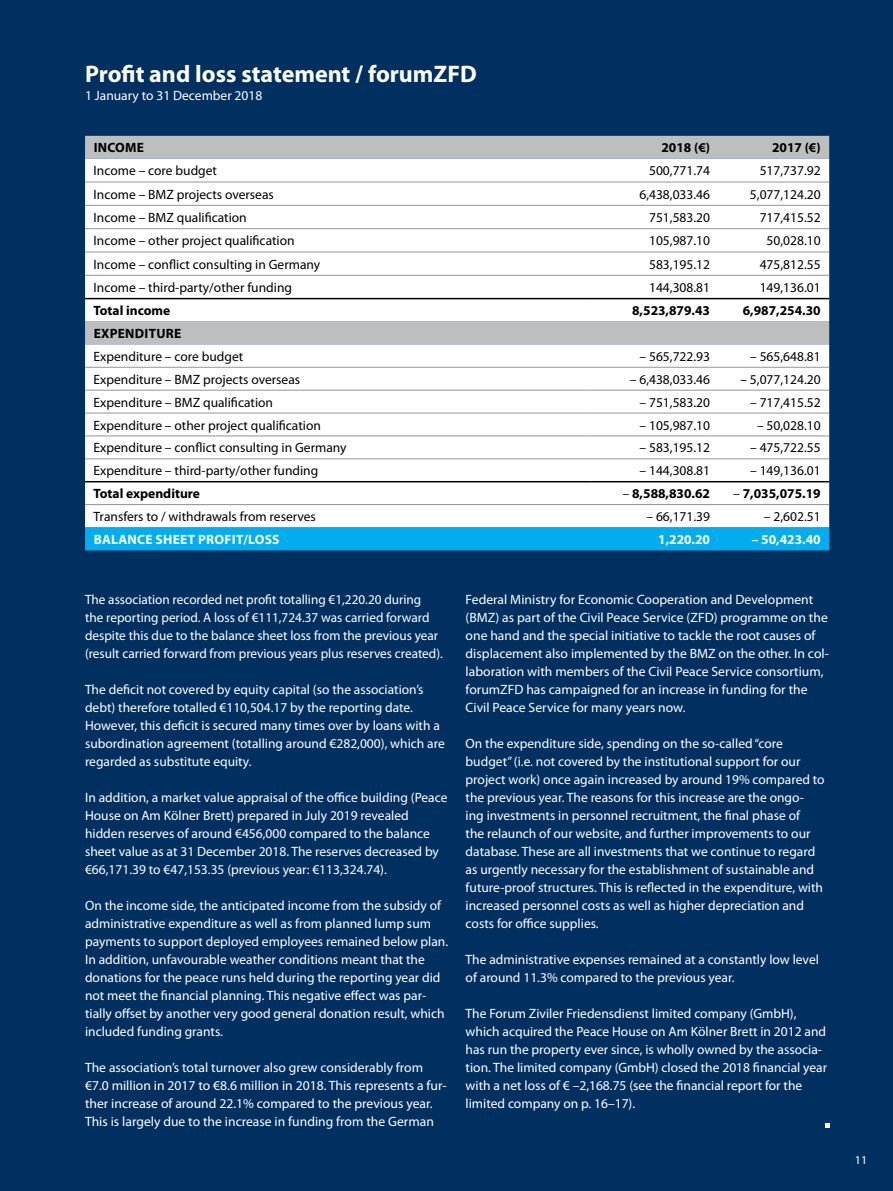
<style>
.page{position:relative;width:893px;height:1191px;background:#00305f}
.page>*{position:absolute;margin:0;border:0;box-sizing:border-box;transform-origin:0 0}
.t1{font:700 24px "Myriad Pro";color:#fff}
.t2{font:13.5px/18px "Myriad Pro";color:#fff}
.t3{font:13.5px "Myriad Pro";color:#000}
.t4{font:700 13.5px "Myriad Pro";color:#000}
.t5{font:700 13.5px "Myriad Pro";color:#fff}
.t6{font:12px "Myriad Pro";color:#fff}
.s1{font-weight:400}
</style>
<div class="page">
<div style="left:85px;top:136px;width:744px;height:23px;background:#bcbec0"></div>
<div style="left:85px;top:159px;width:744px;height:368px;background:#fff"></div>
<svg style="left:85px;top:299px;width:744px;height:205px;background:#f4f5f5"></svg>
<div style="left:85px;top:527px;width:744px;height:23px;background:#00aeef"></div>
<hr style="left:85px;top:182px;width:506px;height:1px;background:#939598">
<hr style="left:591px;top:182px;width:119px;height:1px;background:#939598">
<hr style="left:710px;top:182px;width:119px;height:1px;background:#939598">
<hr style="left:85px;top:205px;width:506px;height:1px;background:#939598">
<hr style="left:591px;top:205px;width:119px;height:1px;background:#939598">
<hr style="left:710px;top:205px;width:119px;height:1px;background:#939598">
<hr style="left:85px;top:228px;width:506px;height:1px;background:#939598">
<hr style="left:591px;top:228px;width:119px;height:1px;background:#939598">
<hr style="left:710px;top:228px;width:119px;height:1px;background:#939598">
<hr style="left:85px;top:252px;width:506px;height:1px;background:#939598">
<hr style="left:591px;top:252px;width:119px;height:1px;background:#939598">
<hr style="left:710px;top:252px;width:119px;height:1px;background:#939598">
<hr style="left:85px;top:275px;width:506px;height:1px;background:#939598">
<hr style="left:591px;top:275px;width:119px;height:1px;background:#939598">
<hr style="left:710px;top:275px;width:119px;height:1px;background:#939598">
<hr style="left:85px;top:367px;width:506px;height:1px;background:#939598">
<hr style="left:591px;top:367px;width:119px;height:1px;background:#939598">
<hr style="left:710px;top:367px;width:119px;height:1px;background:#939598">
<hr style="left:85px;top:390px;width:506px;height:1px;background:#939598">
<hr style="left:591px;top:390px;width:119px;height:1px;background:#939598">
<hr style="left:710px;top:390px;width:119px;height:1px;background:#939598">
<hr style="left:85px;top:413px;width:506px;height:1px;background:#939598">
<hr style="left:591px;top:413px;width:119px;height:1px;background:#939598">
<hr style="left:710px;top:413px;width:119px;height:1px;background:#939598">
<hr style="left:85px;top:436px;width:506px;height:1px;background:#939598">
<hr style="left:591px;top:436px;width:119px;height:1px;background:#939598">
<hr style="left:710px;top:436px;width:119px;height:1px;background:#939598">
<hr style="left:85px;top:458px;width:506px;height:1px;background:#939598">
<hr style="left:591px;top:458px;width:119px;height:1px;background:#939598">
<hr style="left:710px;top:458px;width:119px;height:1px;background:#939598">
<hr style="left:85px;top:504px;width:506px;height:1px;background:#939598">
<hr style="left:591px;top:504px;width:119px;height:1px;background:#939598">
<hr style="left:710px;top:504px;width:119px;height:1px;background:#939598">
<hr style="left:85px;top:298px;width:506px;height:1px;background:#000">
<hr style="left:591px;top:298px;width:119px;height:1px;background:#000">
<hr style="left:710px;top:298px;width:119px;height:1px;background:#000">
<hr style="left:85px;top:481px;width:506px;height:1px;background:#000">
<hr style="left:591px;top:481px;width:119px;height:1px;background:#000">
<hr style="left:710px;top:481px;width:119px;height:1px;background:#000">
<svg style="left:826px;top:1123px;width:4px;height:4px"></svg>
<h1 class="t1" style="left:85px;top:58px;width:393px">Profit and loss statement / forumZFD</h1>
<p class="t2" style="left:85px;top:86px;width:179px">1 January to 31 December 2018</p>
<p class="t4" style="left:94px;top:139px;width:24px">Income</p>
<p class="t4" style="left:661px;top:139px;width:50px">2018 (€)</p>
<p class="t4" style="left:772px;top:139px;width:50px">2017 (€)</p>
<p class="t3" style="left:94px;top:163px;width:125px">Income – core budget</p>
<p class="t3" style="left:649px;top:163px;width:62px">500,771.74</p>
<p class="t3" style="left:760px;top:163px;width:62px">517,737.92</p>
<p class="t3" style="left:94px;top:186px;width:182px">Income – BMZ projects overseas</p>
<p class="t3" style="left:639px;top:186px;width:72px">6,438,033.46</p>
<p class="t3" style="left:750px;top:186px;width:72px">5,077,124.20</p>
<p class="t3" style="left:94px;top:209px;width:155px">Income – BMZ qualification</p>
<p class="t3" style="left:649px;top:209px;width:62px">751,583.20</p>
<p class="t3" style="left:760px;top:209px;width:62px">717,415.52</p>
<p class="t3" style="left:94px;top:232px;width:203px">Income – other project qualification</p>
<p class="t3" style="left:649px;top:232px;width:62px">105,987.10</p>
<p class="t3" style="left:767px;top:232px;width:56px">50,028.10</p>
<p class="t3" style="left:94px;top:256px;width:228px">Income – conflict consulting in Germany</p>
<p class="t3" style="left:649px;top:256px;width:62px">583,195.12</p>
<p class="t3" style="left:760px;top:256px;width:62px">475,812.55</p>
<p class="t3" style="left:94px;top:279px;width:200px">Income – third-party/other funding</p>
<p class="t3" style="left:649px;top:279px;width:62px">144,308.81</p>
<p class="t3" style="left:760px;top:279px;width:62px">149,136.01</p>
<p class="t4" style="left:94px;top:302px;width:78px">Total income</p>
<p class="t4" style="left:632px;top:302px;width:79px">8,523,879.43</p>
<p class="t4" style="left:743px;top:302px;width:79px">6,987,254.30</p>
<p class="t4" style="left:94px;top:325px;width:50px">Expenditure</p>
<p class="t3" style="left:94px;top:348px;width:151px">Expenditure – core budget</p>
<p class="t3" style="left:639px;top:348px;width:72px">– 565,722.93</p>
<p class="t3" style="left:750px;top:348px;width:72px">– 565,648.81</p>
<p class="t3" style="left:94px;top:371px;width:208px">Expenditure – BMZ projects overseas</p>
<p class="t3" style="left:630px;top:371px;width:82px">– 6,438,033.46</p>
<p class="t3" style="left:740px;top:371px;width:82px">– 5,077,124.20</p>
<p class="t3" style="left:94px;top:394px;width:181px">Expenditure – BMZ qualification</p>
<p class="t3" style="left:639px;top:394px;width:72px">– 751,583.20</p>
<p class="t3" style="left:750px;top:394px;width:72px">– 717,415.52</p>
<p class="t3" style="left:94px;top:417px;width:229px">Expenditure – other project qualification</p>
<p class="t3" style="left:639px;top:417px;width:72px">– 105,987.10</p>
<p class="t3" style="left:757px;top:417px;width:65px">– 50,028.10</p>
<p class="t3" style="left:94px;top:439px;width:255px">Expenditure – conflict consulting in Germany</p>
<p class="t3" style="left:639px;top:439px;width:72px">– 583,195.12</p>
<p class="t3" style="left:750px;top:439px;width:72px">– 475,722.55</p>
<p class="t3" style="left:94px;top:462px;width:226px">Expenditure – third-party/other funding</p>
<p class="t3" style="left:639px;top:462px;width:72px">– 144,308.81</p>
<p class="t3" style="left:750px;top:462px;width:72px">– 149,136.01</p>
<p class="t4" style="left:94px;top:485px;width:108px">Total expenditure</p>
<p class="t4" style="left:623px;top:485px;width:89px"><span class="s1">–</span> 8,588,830.62</p>
<p class="t4" style="left:733px;top:485px;width:89px"><span class="s1">–</span> 7,035,075.19</p>
<p class="t3" style="left:94px;top:508px;width:224px">Transfers to / withdrawals from reserves</p>
<p class="t3" style="left:646px;top:508px;width:65px">– 66,171.39</p>
<p class="t3" style="left:764px;top:508px;width:58px">– 2,602.51</p>
<p class="t5" style="left:94px;top:530px;width:18px">Bala</p>
<p class="t5" style="left:128px;top:530px;width:37px">nce sheet</p>
<p class="t5" style="left:198px;top:530px;width:9px">profit</p>
<p class="t5" style="left:244px;top:530px;width:14px">/loss</p>
<p class="t5" style="left:658px;top:530px;width:53px">1,220.20</p>
<p class="t5" style="left:752px;top:530px;width:70px">– 50,423.40</p>
<p class="t2" style="left:85px;top:590px;width:359px">The association recorded net profit totalling €1,220.20 during the reporting period. A loss of €111,724.37 was carried forward despite this due to the balance sheet loss from the previous year (result carried forward from previous years plus reserves created).</p>
<p class="t2" style="left:85px;top:680px;width:361px">The deficit not covered by equity capital (so the association’s debt) therefore totalled €110,504.17 by the reporting date.<br>However, this deficit is secured many times over by loans with a subordination agreement (totalling around €282,000), which are regarded as substitute equity.</p>
<p class="t2" style="left:85px;top:788px;width:364px">In addition, a market value appraisal of the office building (Peace House on Am Kölner Brett) prepared in July 2019 revealed hidden reserves of around €456,000 compared to the balance sheet value as at 31 December 2018. The reserves decreased by €66,171.39 to €47,153.35 (previous year: €113,324.74).</p>
<p class="t2" style="left:85px;top:896px;width:365px">On the income side, the anticipated income from the subsidy of administrative expenditure as well as from planned lump sum payments to support deployed employees remained below plan.<br>In addition, unfavourable weather conditions meant that the donations for the peace runs held during the reporting year did not meet the financial planning. This negative effect was par&shy;tially offset by another very good general donation result, which included funding grants.</p>
<p class="t2" style="left:85px;top:1058px;width:363px">The association’s total turnover also grew considerably from €7.0 million in 2017 to €8.6 million in 2018. This represents a fur&shy;ther increase of around 22.1% compared to the previous year.<br>This is largely due to the increase in funding from the German</p>
<p class="t2" style="left:466px;top:590px;width:365px">Federal Ministry for Economic Cooperation and Development (BMZ) as part of the Civil Peace Service (ZFD) programme on the one hand and the special initiative to tackle the root causes of displacement also implemented by the BMZ on the other. In col&shy;laboration with members of the Civil Peace Service consortium, forumZFD has campaigned for an increase in funding for the Civil Peace Service for many years now.</p>
<p class="t2" style="left:466px;top:734px;width:361px">On the expenditure side, spending on the so-called “core budget” (i.e. not covered by the institutional support for our project work) once again increased by around 19% compared to the previous year. The reasons for this increase are the ongo&shy;ing investments in personnel recruitment, the final phase of<br>the relaunch of our website, and further improvements to our database. These are all investments that we continue to regard as urgently necessary for the establishment of sustainable and future-proof structures. This is reflected in the expenditure, with increased personnel costs as well as higher depreciation and costs for office supplies.</p>
<p class="t2" style="left:466px;top:950px;width:355px">The administrative expenses remained at a constantly low level of around 11.3% compared to the previous year.</p>
<p class="t2" style="left:466px;top:1004px;width:363px">The Forum Ziviler Friedensdienst limited company (GmbH), which acquired the Peace House on Am Kölner Brett in 2012 and has run the property ever since, is wholly owned by the associa&shy;tion. The limited company (GmbH) closed the 2018 financial year with a net loss of € –2,168.75 (see the financial report for the limited company on p. 16–17).</p>
<p class="t6" style="left:855px;top:1152px;width:14px">11</p>
</div>
